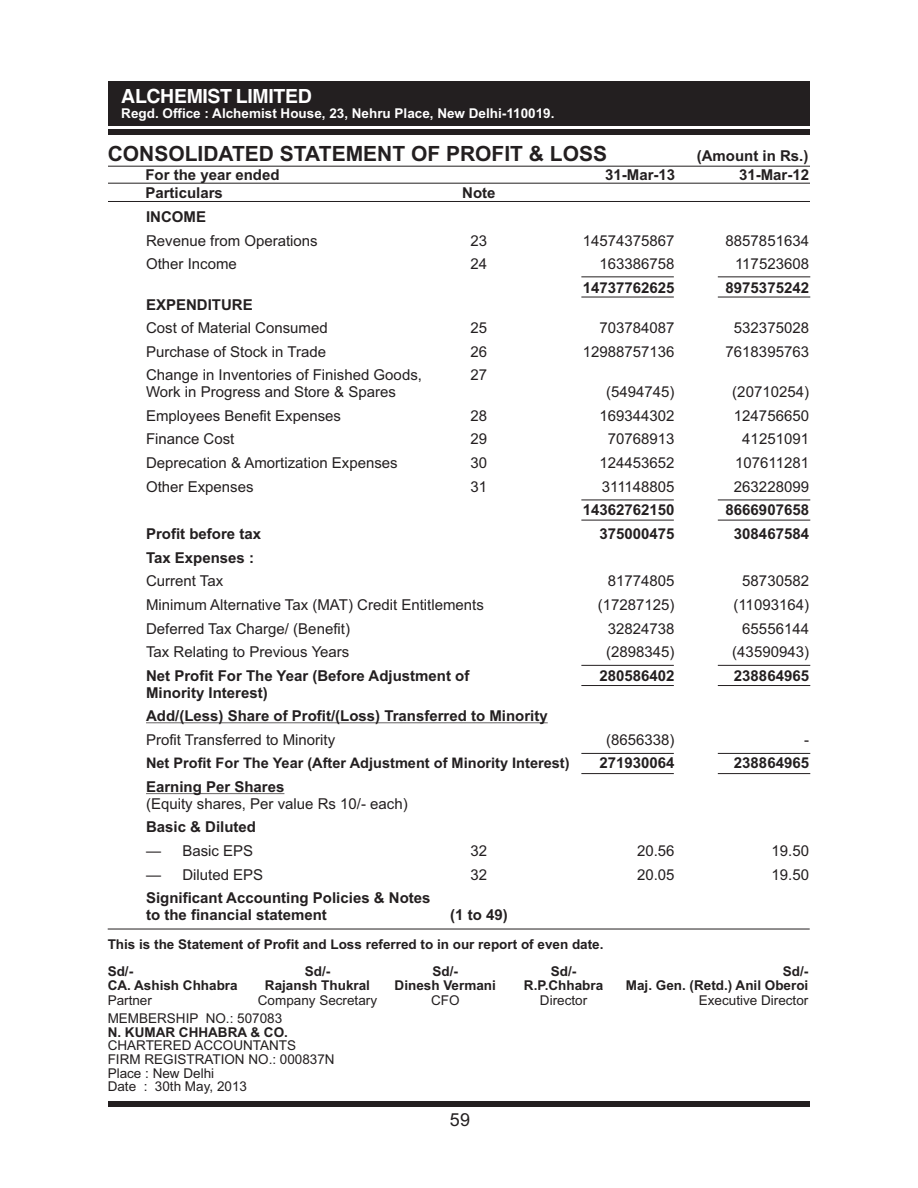
<style>
.page{position:relative;width:918px;height:1188px;background:#fff}
.page>*{position:absolute;margin:0;border:0;box-sizing:border-box;transform-origin:0 0}
.t1{font:700 21px "Arial";color:#231f20}
.t2{font:700 19.5px "Helvetica";letter-spacing:-.02em;color:#fff}
.t3{font:18px "Arial";color:#231f20}
.t4{font:15px "Arial";color:#231f20}
.t5{font:700 15px/23.7px "Arial";color:#231f20}
.t6{font:700 14.55px "Arial";color:#231f20}
.t7{font:700 13.5px/27.2px "Arial";color:#231f20}
.t8{font:13.5px/13.5px "Arial";color:#231f20}
.t9{font:700 13.5px "Arial";color:#fff}
</style>
<div class="page">
<div style="left:108px;top:81px;width:702px;height:44px;background:#231f20"></div>
<div style="left:108px;top:129px;width:702px;height:6px;background:#231f20"></div>
<div style="left:108px;top:1102px;width:702px;height:5px;background:#231f20"></div>
<hr style="left:146px;top:723px;width:402px;height:1px;background:#231f20">
<hr style="left:146px;top:793px;width:138px;height:1px;background:#231f20">
<hr style="left:108px;top:929px;width:702px;height:1px;background:#231f20">
<hr style="left:581px;top:276px;width:93px;height:1px;background:#231f20">
<hr style="left:718px;top:276px;width:92px;height:1px;background:#231f20">
<hr style="left:581px;top:297px;width:93px;height:1px;background:#231f20">
<hr style="left:718px;top:297px;width:92px;height:1px;background:#231f20">
<hr style="left:581px;top:500px;width:93px;height:1px;background:#231f20">
<hr style="left:718px;top:500px;width:92px;height:1px;background:#231f20">
<hr style="left:581px;top:520px;width:93px;height:1px;background:#231f20">
<hr style="left:718px;top:520px;width:92px;height:1px;background:#231f20">
<hr style="left:581px;top:665px;width:93px;height:1px;background:#231f20">
<hr style="left:718px;top:665px;width:92px;height:1px;background:#231f20">
<hr style="left:581px;top:685px;width:93px;height:1px;background:#231f20">
<hr style="left:718px;top:685px;width:92px;height:1px;background:#231f20">
<hr style="left:108px;top:166px;width:702px;height:1px;background:#231f20">
<hr style="left:108px;top:183px;width:702px;height:1px;background:#231f20">
<hr style="left:108px;top:201px;width:702px;height:1px;background:#231f20">
<hr style="left:581px;top:753px;width:93px;height:1px;background:#231f20">
<hr style="left:718px;top:753px;width:92px;height:1px;background:#231f20">
<hr style="left:581px;top:773px;width:93px;height:1px;background:#231f20">
<hr style="left:718px;top:773px;width:92px;height:1px;background:#231f20">
<h2 class="t2" style="left:121px;top:89px;width:192px">ALCHEMIST LIMITED</h2>
<p class="t9" style="left:121px;top:108px;width:435px">Regd. Office : Alchemist House, 23, Nehru Place, New Delhi-110019.</p>
<h1 class="t1" style="left:108px;top:145px;width:501px">CONSOLIDATED STATEMENT OF PROFIT &amp; LOSS</h1>
<p class="t5" style="left:697px;top:145px;width:113px">(Amount in Rs.)</p>
<p class="t5" style="left:145px;top:164px;width:136px">For the year ended</p>
<p class="t5" style="left:605px;top:164px;width:72px">31-Mar-13</p>
<p class="t5" style="left:739px;top:164px;width:72px">31-Mar-12</p>
<p class="t5" style="left:145px;top:183px;width:79px">Particulars</p>
<p class="t5" style="left:462px;top:183px;width:35px">Note</p>
<p class="t5" style="left:146px;top:206px;width:61px">INCOME</p>
<p class="t4" style="left:146px;top:235px;width:173px">Revenue from Operations</p>
<p class="t4" style="left:471px;top:235px;width:18px">23</p>
<p class="t4" style="left:583px;top:235px;width:93px">14574375867</p>
<p class="t4" style="left:726px;top:235px;width:85px">8857851634</p>
<p class="t4" style="left:146px;top:258px;width:92px">Other Income</p>
<p class="t4" style="left:471px;top:258px;width:18px">24</p>
<p class="t4" style="left:600px;top:258px;width:77px">163386758</p>
<p class="t4" style="left:735px;top:258px;width:75px">117523608</p>
<p class="t5" style="left:583px;top:277px;width:93px">14737762625</p>
<p class="t5" style="left:726px;top:277px;width:85px">8975375242</p>
<p class="t5" style="left:146px;top:294px;width:108px">EXPENDITURE</p>
<p class="t4" style="left:146px;top:322px;width:183px">Cost of Material Consumed</p>
<p class="t4" style="left:471px;top:322px;width:18px">25</p>
<p class="t4" style="left:600px;top:322px;width:77px">703784087</p>
<p class="t4" style="left:734px;top:322px;width:77px">532375028</p>
<p class="t4" style="left:146px;top:346px;width:182px">Purchase of Stock in Trade</p>
<p class="t4" style="left:471px;top:346px;width:18px">26</p>
<p class="t4" style="left:583px;top:346px;width:93px">12988757136</p>
<p class="t4" style="left:726px;top:346px;width:85px">7618395763</p>
<p class="t4" style="left:146px;top:370px;width:277px">Change in Inventories of Finished Goods,</p>
<p class="t4" style="left:471px;top:370px;width:18px">27</p>
<p class="t4" style="left:146px;top:386px;width:251px">Work in Progress and Store &amp; Spares</p>
<p class="t4" style="left:606px;top:386px;width:70px">(5494745)</p>
<p class="t4" style="left:732px;top:386px;width:78px">(20710254)</p>
<p class="t4" style="left:146px;top:410px;width:197px">Employees Benefit Expenses</p>
<p class="t4" style="left:471px;top:410px;width:18px">28</p>
<p class="t4" style="left:600px;top:410px;width:77px">169344302</p>
<p class="t4" style="left:734px;top:410px;width:77px">124756650</p>
<p class="t4" style="left:146px;top:434px;width:90px">Finance Cost</p>
<p class="t4" style="left:471px;top:434px;width:18px">29</p>
<p class="t4" style="left:608px;top:434px;width:68px">70768913</p>
<p class="t4" style="left:742px;top:434px;width:68px">41251091</p>
<p class="t4" style="left:146px;top:457px;width:253px">Deprecation &amp; Amortization Expenses</p>
<p class="t4" style="left:471px;top:457px;width:18px">30</p>
<p class="t4" style="left:600px;top:457px;width:77px">124453652</p>
<p class="t4" style="left:735px;top:457px;width:75px">107611281</p>
<p class="t4" style="left:146px;top:481px;width:109px">Other Expenses</p>
<p class="t4" style="left:471px;top:481px;width:18px">31</p>
<p class="t4" style="left:602px;top:481px;width:74px">311148805</p>
<p class="t4" style="left:734px;top:481px;width:77px">263228099</p>
<p class="t5" style="left:583px;top:500px;width:93px">14362762150</p>
<p class="t5" style="left:726px;top:500px;width:85px">8666907658</p>
<p class="t5" style="left:146px;top:523px;width:117px">Profit before tax</p>
<p class="t5" style="left:600px;top:523px;width:77px">375000475</p>
<p class="t5" style="left:734px;top:523px;width:77px">308467584</p>
<p class="t5" style="left:146px;top:547px;width:110px">Tax Expenses :</p>
<p class="t4" style="left:146px;top:575px;width:79px">Current Tax</p>
<p class="t4" style="left:608px;top:575px;width:68px">81774805</p>
<p class="t4" style="left:742px;top:575px;width:68px">58730582</p>
<p class="t4" style="left:146px;top:599px;width:339px">Minimum Alternative Tax (MAT) Credit Entitlements</p>
<p class="t4" style="left:598px;top:599px;width:78px">(17287125)</p>
<p class="t4" style="left:733px;top:599px;width:77px">(11093164)</p>
<p class="t4" style="left:146px;top:623px;width:205px">Deferred Tax Charge/ (Benefit)</p>
<p class="t4" style="left:608px;top:623px;width:68px">32824738</p>
<p class="t4" style="left:742px;top:623px;width:68px">65556144</p>
<p class="t4" style="left:146px;top:646px;width:205px">Tax Relating to Previous Years</p>
<p class="t4" style="left:606px;top:646px;width:70px">(2898345)</p>
<p class="t4" style="left:732px;top:646px;width:78px">(43590943)</p>
<p class="t5" style="left:146px;top:665px;width:325px">Net Profit For The Year (Before Adjustment of</p>
<p class="t5" style="left:600px;top:665px;width:77px">280586402</p>
<p class="t5" style="left:734px;top:665px;width:77px">238864965</p>
<p class="t5" style="left:146px;top:682px;width:403px">Minority Interest)<br>Add/(Less) Share of Profit/(Loss) Transferred to Minority</p>
<p class="t4" style="left:146px;top:734px;width:191px">Profit Transferred to Minority</p>
<p class="t4" style="left:606px;top:734px;width:70px">(8656338)</p>
<p class="t4" style="left:804px;top:734px;width:6px">-</p>
<p class="t6" style="left:146px;top:758px;width:425px">Net Profit For The Year (After Adjustment of Minority Interest)</p>
<p class="t5" style="left:600px;top:753px;width:77px">271930064</p>
<p class="t5" style="left:734px;top:753px;width:77px">238864965</p>
<p class="t5" style="left:146px;top:776px;width:140px">Earning Per Shares</p>
<p class="t4" style="left:146px;top:798px;width:263px">(Equity shares, Per value Rs 10/- each)</p>
<p class="t5" style="left:146px;top:817px;width:112px">Basic &amp; Diluted</p>
<p class="t4" style="left:146px;top:845px;width:109px">— Basic EPS</p>
<p class="t4" style="left:471px;top:845px;width:18px">32</p>
<p class="t4" style="left:637px;top:845px;width:39px">20.56</p>
<p class="t4" style="left:772px;top:845px;width:39px">19.50</p>
<p class="t4" style="left:146px;top:869px;width:119px">— Diluted EPS</p>
<p class="t4" style="left:471px;top:869px;width:18px">32</p>
<p class="t4" style="left:637px;top:869px;width:39px">20.05</p>
<p class="t4" style="left:772px;top:869px;width:39px">19.50</p>
<p class="t5" style="left:146px;top:891px;width:286px;line-height:16.8px">Significant Accounting Policies &amp; Notes to the financial statement</p>
<p class="t5" style="left:450px;top:904px;width:59px">(1 to 49)</p>
<p class="t7" style="left:108px;top:932px;width:497px">This is the Statement of Profit and Loss referred to in our report of even date.<br>Sd/-</p>
<p class="t7" style="left:305px;top:959px;width:27px">Sd/-</p>
<p class="t7" style="left:433px;top:959px;width:27px">Sd/-</p>
<p class="t7" style="left:551px;top:959px;width:27px">Sd/-</p>
<p class="t7" style="left:783px;top:959px;width:27px">Sd/-</p>
<p class="t7" style="left:108px;top:973px;width:132px">CA. Ashish Chhabra</p>
<p class="t7" style="left:265px;top:973px;width:107px">Rajansh Thukral</p>
<p class="t7" style="left:395px;top:973px;width:103px">Dinesh Vermani</p>
<p class="t7" style="left:524px;top:973px;width:81px">R.P.Chhabra</p>
<p class="t7" style="left:626px;top:973px;width:184px">Maj. Gen. (Retd.) Anil Oberoi</p>
<p class="t8" style="left:108px;top:995px;width:46px">Partner</p>
<p class="t8" style="left:258px;top:995px;width:121px">Company Secretary</p>
<p class="t8" style="left:431px;top:995px;width:30px">CFO</p>
<p class="t8" style="left:540px;top:995px;width:49px">Director</p>
<p class="t8" style="left:699px;top:995px;width:111px">Executive Director</p>
<p class="t8" style="left:108px;top:1013px;width:176px">MEMBERSHIP NO.: 507083</p>
<p class="t7" style="left:108px;top:1020px;width:182px">N. KUMAR CHHABRA &amp; CO.</p>
<p class="t8" style="left:108px;top:1040px;width:229px">CHARTERED ACCOUNTANTS<br>FIRM REGISTRATION NO.: 000837N<br>Place : New Delhi<br>Date : 30th May, 2013</p>
<p class="t3" style="left:450px;top:1113px;width:22px">59</p>
</div>
